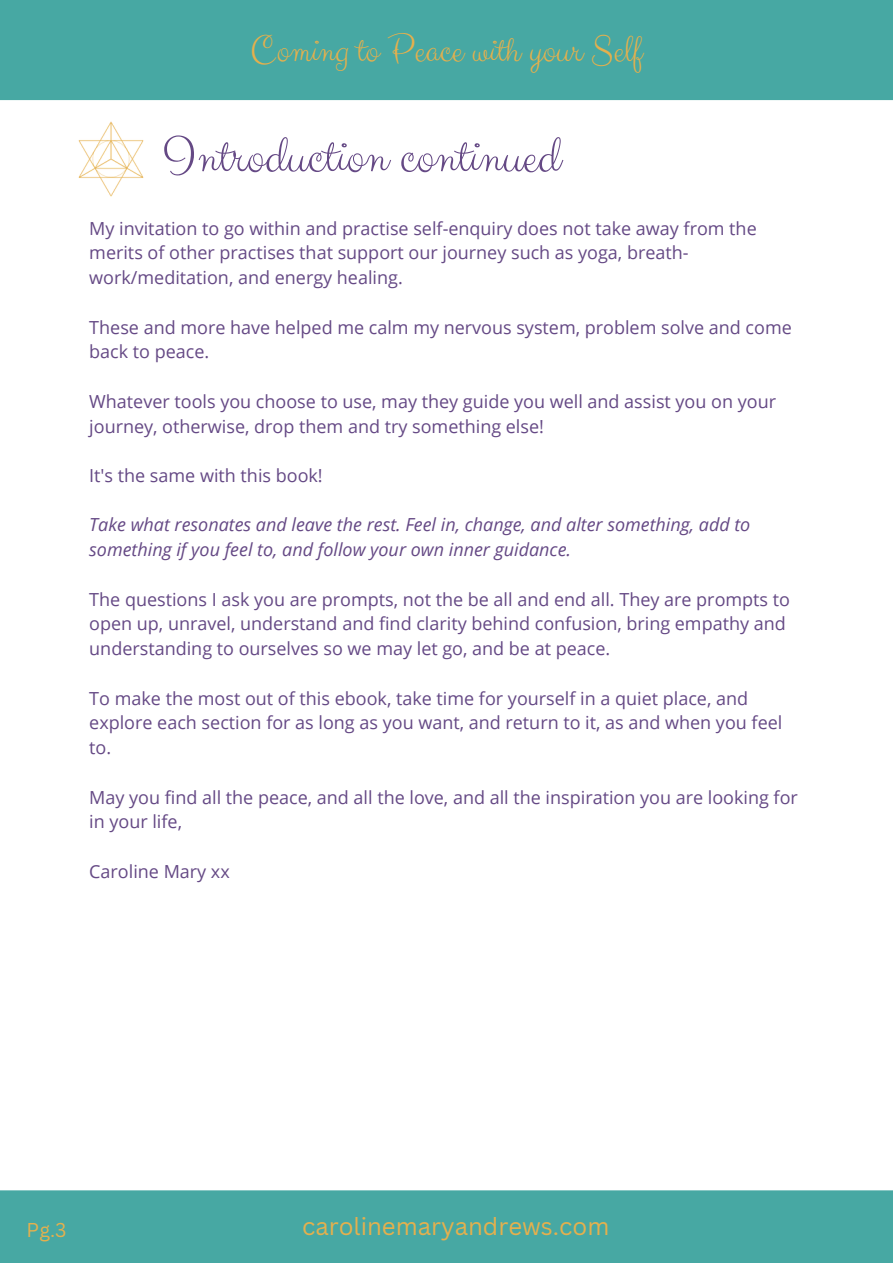
<style>
.page{position:relative;width:893px;height:1264px;background:#fff}
.page>*{position:absolute;margin:0;border:0;box-sizing:border-box;transform-origin:0 0}
.t1{font:54px "Clicker Script";color:#654985}
.t2{font:39px "Clicker Script";color:#e5b04d}
.t3{font:24px "Canva Sans";color:#e5b04d}
.t4{font:19.5px "Canva Sans";color:#e5b04d}
.t5{font:18px/24.8px "Open Sans";color:#654985}
.t6{font:italic 18px/24.8px "Open Sans";color:#654985}
</style>
<div class="page">
<div style="left:0;top:0;width:892px;height:100px;background:#47a8a3"></div>
<div style="left:0;top:1190px;width:892px;height:72px;background:#47a8a3"></div>
<img style="left:78px;top:121px;width:66px;height:76px">
<p class="t2" style="left:250px;top:26px;width:393px">Coming to Peace with your Self</p>
<p class="t1" style="left:162px;top:123px;width:399px">Introduction continued</p>
<p class="t5" style="left:89px;top:215px;width:669px">My invitation to go within and practise self-enquiry does not take away from the merits of other practises that support our journey such as yoga, breath&shy;work/meditation, and energy healing.</p>
<p class="t5" style="left:89px;top:314px;width:704px">These and more have helped me calm my nervous system, problem solve and come back to peace.</p>
<p class="t5" style="left:89px;top:388px;width:688px">Whatever tools you choose to use, may they guide you well and assist you on your journey, otherwise, drop them and try something else!</p>
<p class="t5" style="left:89px;top:462px;width:235px">It's the same with this book!</p>
<p class="t6" style="left:89px;top:512px;width:662px">Take what resonates and leave the rest. Feel in, change, and alter something, add to something if you feel to, and follow your own inner guidance.</p>
<p class="t5" style="left:89px;top:586px;width:702px">The questions I ask you are prompts, not the be all and end all. They are prompts to open up, unravel, understand and find clarity behind confusion, bring empathy and understanding to ourselves so we may let go, and be at peace.</p>
<p class="t5" style="left:89px;top:685px;width:694px">To make the most out of this ebook, take time for yourself in a quiet place, and explore each section for as long as you want, and return to it, as and when you feel to.</p>
<p class="t5" style="left:89px;top:784px;width:710px">May you find all the peace, and all the love, and all the inspiration you are looking for in your life,</p>
<p class="t5" style="left:89px;top:858px;width:142px">Caroline Mary xx</p>
<p class="t4" style="left:27px;top:1215px;width:41px">Pg.3</p>
<p class="t3" style="left:302px;top:1208px;width:309px">carolinemaryandrews.com</p>
</div>
